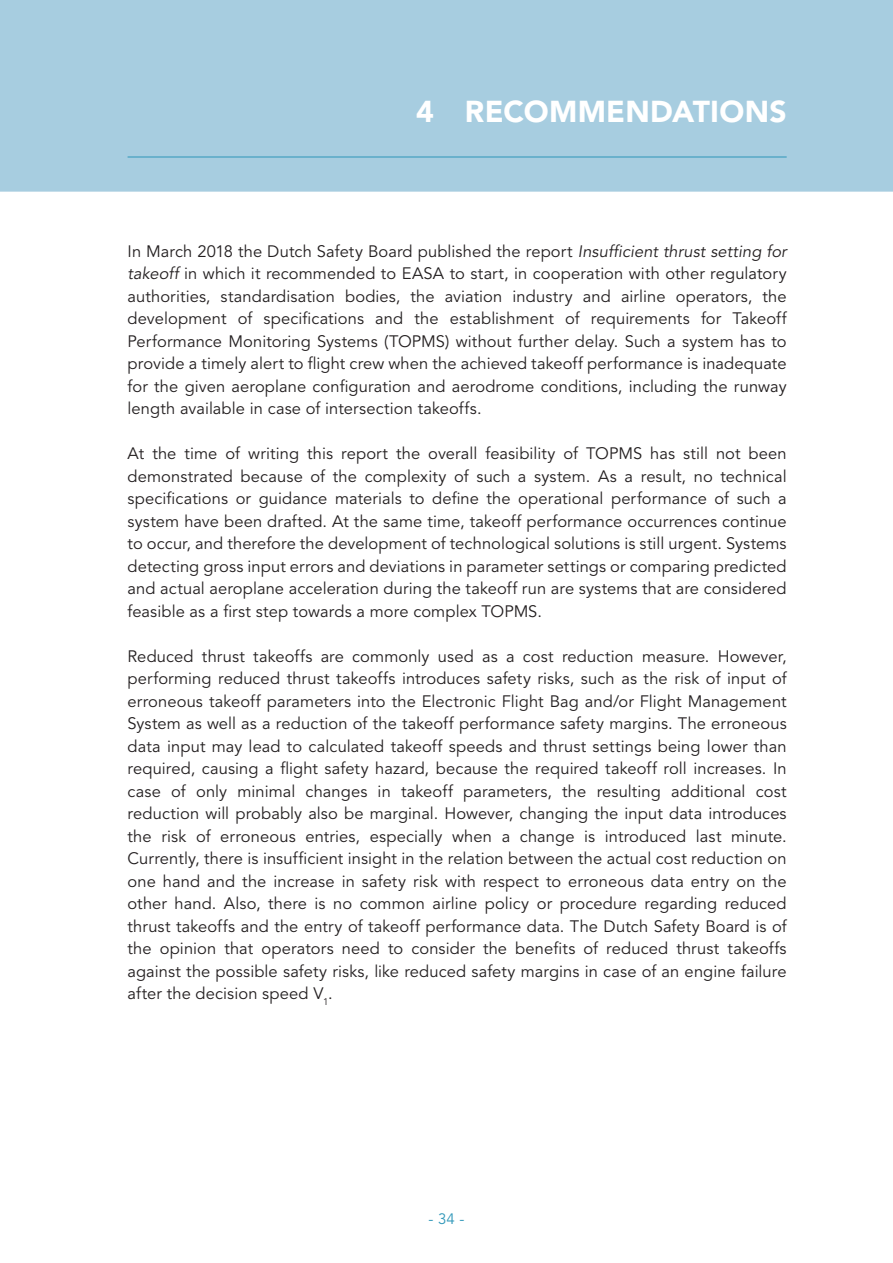
<style>
.page{position:relative;width:893px;height:1263px;background:#fff}
.page>*{position:absolute;margin:0;border:0;box-sizing:border-box;transform-origin:0 0}
.t1{font:900 30px "Avenir LT Std";letter-spacing:.01em;color:#fff}
.t2{font:16.5px/22.5px "Avenir LT Std";letter-spacing:.005em;color:#231f20;text-align:justify}
.t3{font:15px "Avenir LT Std";color:#2f97b9}
.s1{font-style:italic}
</style>
<div class="page">
<div style="left:0;top:0;width:893px;height:192px;background:#a7cde0"></div>
<hr style="left:128px;top:157px;width:659px;height:1px;background:#2f97b9">
<h1 class="t1" style="left:416px;top:93px;width:372px">4 RECOMMENDATIONS</h1>
<p class="t2" style="left:128px;top:240px;width:661px">In March 2018 the Dutch Safety Board published the report <span class="s1">Insufficient thrust setting for takeoff</span> in which it recommended to EASA to start, in cooperation with other regulatory authorities, standardisation bodies, the aviation industry and airline operators, the development of specifications and the establishment of requirements for Takeoff Performance Monitoring Systems (TOPMS) without further delay. Such a system has to provide a timely alert to flight crew when the achieved takeoff performance is inadequate for the given aeroplane configuration and aerodrome conditions, including the runway length available in case of intersection takeoffs.</p>
<p class="t2" style="left:128px;top:443px;width:661px">At the time of writing this report the overall feasibility of TOPMS has still not been demonstrated because of the complexity of such a system. As a result, no technical specifications or guidance materials to define the operational performance of such a system have been drafted. At the same time, takeoff performance occurrences continue to occur, and therefore the development of technological solutions is still urgent. Systems detecting gross input errors and deviations in parameter settings or comparing predicted and actual aeroplane acceleration during the takeoff run are systems that are considered feasible as a first step towards a more complex TOPMS.</p>
<p class="t2" style="left:128px;top:645px;width:661px">Reduced thrust takeoffs are commonly used as a cost reduction measure. However, performing reduced thrust takeoffs introduces safety risks, such as the risk of input of erroneous takeoff parameters into the Electronic Flight Bag and/or Flight Management System as well as a reduction of the takeoff performance safety margins. The erroneous data input may lead to calculated takeoff speeds and thrust settings being lower than required, causing a flight safety hazard, because the required takeoff roll increases. In case of only minimal changes in takeoff parameters, the resulting additional cost reduction will probably also be marginal. However, changing the input data introduces the risk of erroneous entries, especially when a change is introduced last minute.<br>Currently, there is insufficient insight in the relation between the actual cost reduction on one hand and the increase in safety risk with respect to erroneous data entry on the other hand. Also, there is no common airline policy or procedure regarding reduced thrust takeoffs and the entry of takeoff performance data. The Dutch Safety Board is of the opinion that operators need to consider the benefits of reduced thrust takeoffs against the possible safety risks, like reduced safety margins in case of an engine failure after the decision speed V<sub>1</sub>.</p>
<p class="t3" style="left:429px;top:1210px;width:37px">- 34 -</p>
</div>
